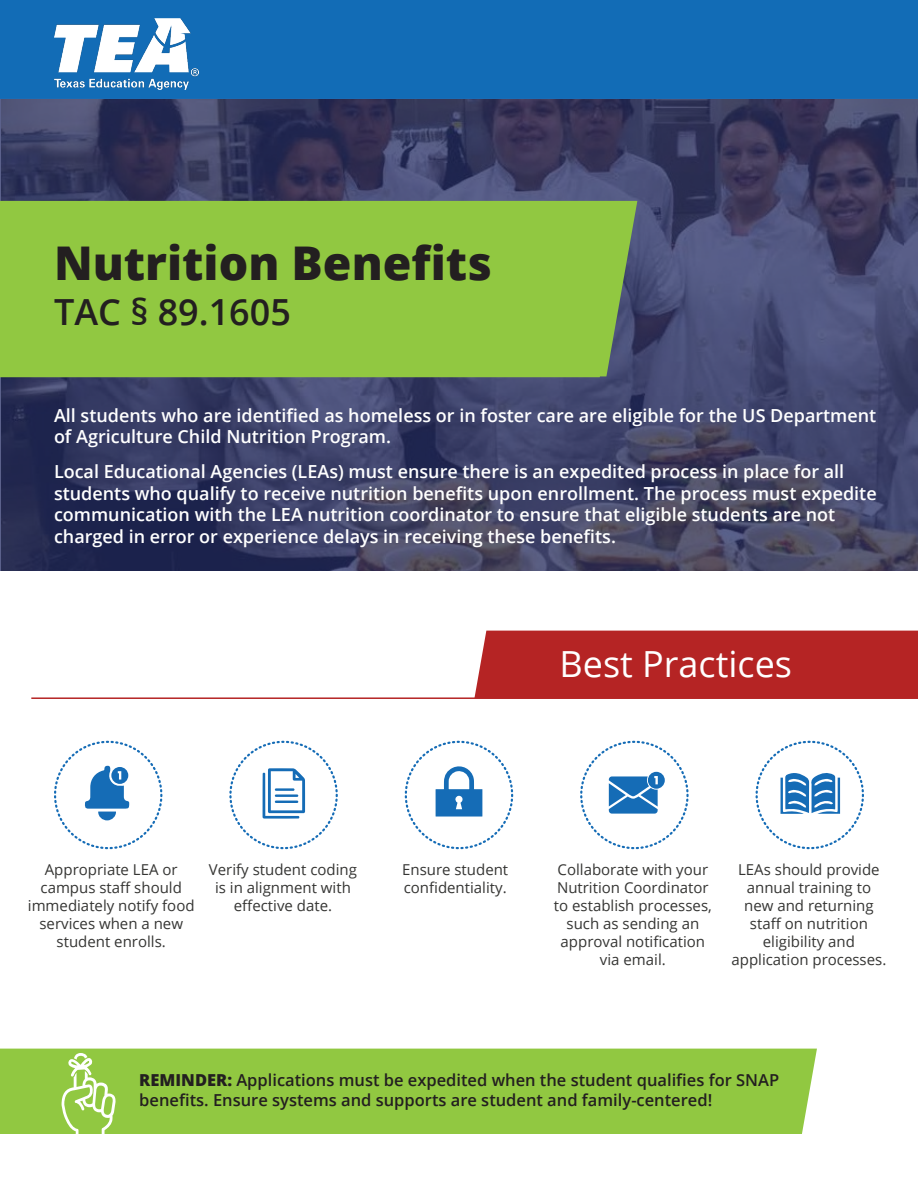
<style>
.page{position:relative;width:918px;height:1188px;background:#fff}
.page>*{position:absolute;margin:0;border:0;box-sizing:border-box;transform-origin:0 0}
.t1{font:800 46.5px "Open Sans";color:#231f20}
.t2{font:36px "Open Sans";color:#fff}
.t3{font:600 36px "Open Sans";color:#231f20}
.t4{font:600 18px/21.6px "Open Sans";color:#fff}
.t5{font:600 16.5px/19.8px "Open Sans";color:#231f20}
.t6{font:15px/18px "Open Sans";color:#353533;text-align:center}
.s1{font-weight:800}
</style>
<div class="page">
<div style="left:0;top:99px;width:918px;height:472px;background:#232c64;opacity:.75"></div>
<div style="left:0;top:0;width:918px;height:99px;background:#126cb6"></div>
<div style="left:0;top:201px;width:637px;height:175px;background:#91c841"></div>
<div style="left:474px;top:631px;width:444px;height:66px;background:#b52424"></div>
<hr style="left:31px;top:697px;width:887px;height:2px;background:#b52424">
<img style="left:54px;top:19px;width:144px;height:70px">
<div style="left:0;top:1049px;width:817px;height:85px;background:#91c841"></div>
<svg style="left:62px;top:1053px;width:54px;height:81px"></svg>
<svg style="left:54px;top:741px;width:108px;height:108px"></svg>
<svg style="left:229px;top:741px;width:109px;height:108px"></svg>
<hr style="left:275px;top:788px;width:20px;height:3px;background:#156cb6">
<hr style="left:275px;top:794px;width:23px;height:3px;background:#156cb6">
<hr style="left:275px;top:801px;width:23px;height:2px;background:#156cb6">
<svg style="left:405px;top:741px;width:108px;height:108px"></svg>
<svg style="left:580px;top:741px;width:109px;height:108px"></svg>
<svg style="left:756px;top:741px;width:108px;height:108px"></svg>
<p class="t1" style="left:54px;top:227px;width:440px">Nutrition Benefits</p>
<p class="t3" style="left:54px;top:287px;width:238px">TAC § 89.1605</p>
<p class="t4" style="left:54px;top:404px;width:824px">All students who are identified as homeless or in foster care are eligible for the US Department of Agriculture Child Nutrition Program.</p>
<p class="t4" style="left:54px;top:461px;width:824px">Local Educational Agencies (LEAs) must ensure there is an expedited process in place for all students who qualify to receive nutrition benefits upon enrollment. The process must expedite communication with the LEA nutrition coordinator to ensure that eligible students are not charged in error or experience delays in receiving these benefits.</p>
<p class="t2" style="left:559px;top:639px;width:234px">Best Practices</p>
<p class="t6" style="left:28px;top:861px;width:168px">Appropriate LEA or campus staff should immediately notify food services when a new student enrolls.</p>
<p class="t6" style="left:209px;top:861px;width:150px">Verify student coding is in alignment with effective date.</p>
<p class="t6" style="left:402px;top:861px;width:108px">Ensure student</p>
<p class="t6" style="left:404px;top:879px;width:104px">confidentiality.</p>
<p class="t6" style="left:554px;top:861px;width:159px">Collaborate with your<br>Nutrition Coordinator to establish processes, such as sending an approval notification via email.</p>
<p class="t6" style="left:731px;top:861px;width:156px">LEAs should provide annual training to new and returning staff on nutrition eligibility and application processes.</p>
<p class="t5" style="left:139px;top:1070px;width:641px"><span class="s1">REMINDER:</span> Applications must be expedited when the student qualifies for SNAP benefits. Ensure systems and supports are student and family-centered!</p>
</div>
